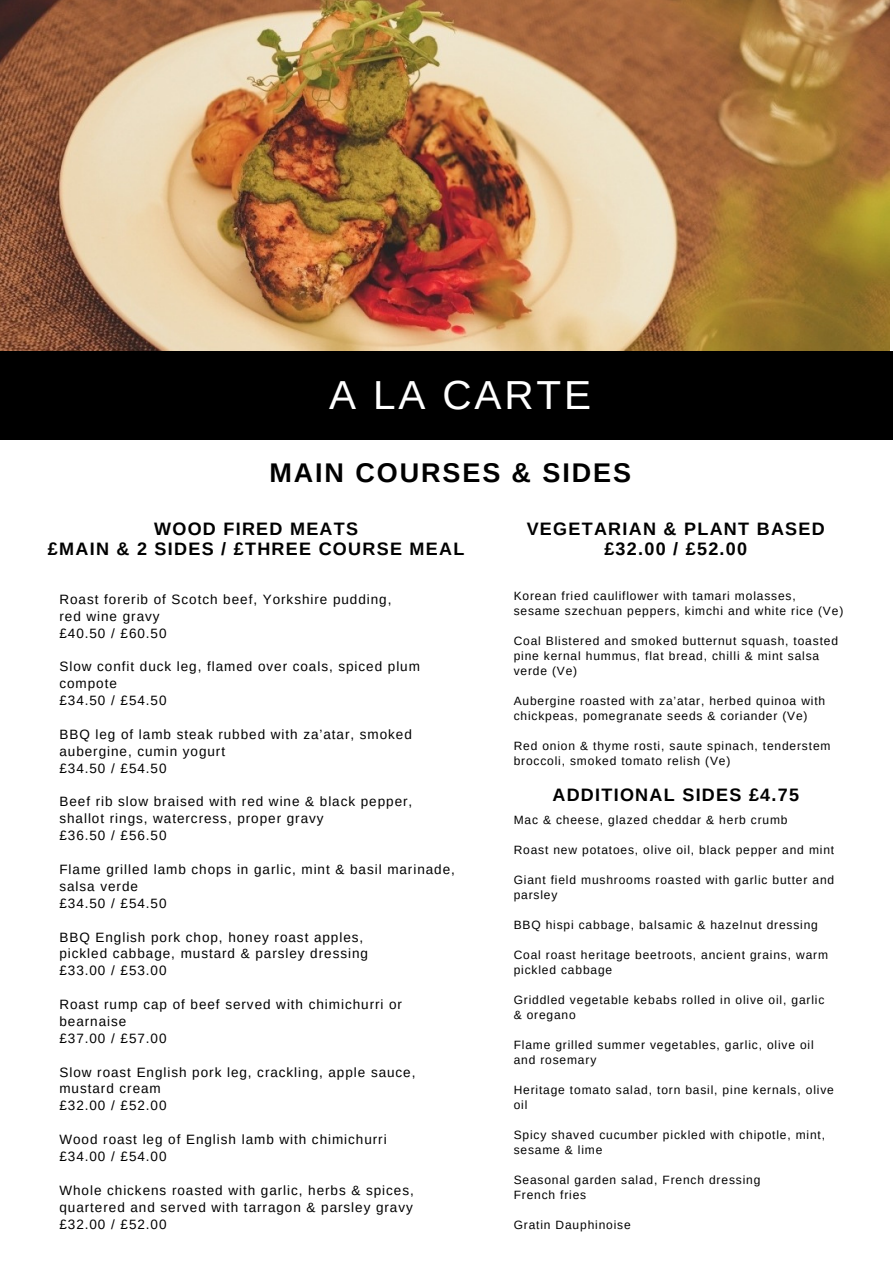
<style>
.page{position:relative;width:893px;height:1264px;background:#fff}
.page>*{position:absolute;margin:0;border:0;box-sizing:border-box;transform-origin:0 0}
.t1{font:40.5px "Arimo";letter-spacing:.07em;color:#fff}
.t2{font:700 27px "Arimo";letter-spacing:.07em;color:#000}
.t3{font:700 18px/20.2px "Arimo";letter-spacing:.07em;color:#000;text-align:center}
.t4{font:13.5px/16.8px "Arimo";letter-spacing:.07em;color:#000}
.t5{font:12px/15px "Arimo";letter-spacing:.07em;color:#000}
</style>
<div class="page">
<img style="left:0;top:0;width:889px;height:351px">
<div style="left:0;top:351px;width:892px;height:89px;background:#000"></div>
<h1 class="t1" style="left:329px;top:373px;width:263px">A LA CARTE</h1>
<h4 class="t2" style="left:269px;top:457px;width:363px">MAIN COURSES &amp; SIDES</h4>
<h2 class="t3" style="left:48px;top:519px;width:418px">WOOD FIRED MEATS<br>£MAIN &amp; 2 SIDES / £THREE COURSE MEAL</h2>
<p class="t4" style="left:59px;top:590px;width:333px">Roast forerib of Scotch beef, Yorkshire pudding, red wine gravy</p>
<h4 class="t4" style="left:59px;top:624px;width:109px">£40.50 / £60.50</h4>
<p class="t4" style="left:59px;top:658px;width:362px">Slow confit duck leg, flamed over coals, spiced plum compote</p>
<h4 class="t4" style="left:59px;top:692px;width:109px">£34.50 / £54.50</h4>
<h4 class="t4" style="left:59px;top:725px;width:354px">BBQ leg of lamb steak rubbed with za’atar, smoked aubergine, cumin yogurt</h4>
<p class="t4" style="left:59px;top:759px;width:109px">£34.50 / £54.50</p>
<h4 class="t4" style="left:59px;top:793px;width:354px">Beef rib slow braised with red wine &amp; black pepper, shallot rings, watercress, proper gravy<br>£36.50 / £56.50</h4>
<p class="t4" style="left:59px;top:860px;width:397px">Flame grilled lamb chops in garlic, mint &amp; basil marinade, salsa verde</p>
<h4 class="t4" style="left:59px;top:894px;width:109px">£34.50 / £54.50</h4>
<p class="t4" style="left:59px;top:928px;width:310px">BBQ English pork chop, honey roast apples, pickled cabbage, mustard &amp; parsley dressing</p>
<h4 class="t4" style="left:59px;top:962px;width:109px">£33.00 / £53.00</h4>
<h4 class="t4" style="left:59px;top:995px;width:344px">Roast rump cap of beef served with chimichurri or</h4>
<h4 class="t4" style="left:59px;top:1012px;width:109px">bearnaise £37.00 / £57.00</h4>
<h4 class="t4" style="left:59px;top:1063px;width:357px">Slow roast English pork leg, crackling, apple sauce, mustard cream</h4>
<p class="t4" style="left:59px;top:1097px;width:109px">£32.00 / £52.00</p>
<h4 class="t4" style="left:59px;top:1130px;width:329px">Wood roast leg of English lamb with chimichurri</h4>
<p class="t4" style="left:59px;top:1147px;width:109px">£34.00 / £54.00</p>
<p class="t4" style="left:59px;top:1181px;width:356px">Whole chickens roasted with garlic, herbs &amp; spices, quartered and served with tarragon &amp; parsley gravy</p>
<p class="t4" style="left:59px;top:1215px;width:109px">£32.00 / £52.00</p>
<p class="t3" style="left:526px;top:519px;width:299px">VEGETARIAN &amp; PLANT BASED £32.00 / £52.00</p>
<h3 class="t5" style="left:513px;top:588px;width:331px">Korean fried cauliflower with tamari molasses, sesame szechuan peppers, kimchi and white rice (Ve)</h3>
<h3 class="t5" style="left:513px;top:633px;width:326px">Coal Blistered and smoked butternut squash, toasted pine kernal hummus, flat bread, chilli &amp; mint salsa verde (Ve)</h3>
<h4 class="t5" style="left:513px;top:693px;width:313px">Aubergine roasted with za’atar, herbed quinoa with chickpeas, pomegranate seeds &amp; coriander (Ve)</h4>
<p class="t5" style="left:513px;top:738px;width:318px">Red onion &amp; thyme rosti, saute spinach, tenderstem broccoli, smoked tomato relish (Ve)</p>
<p class="t3" style="left:552px;top:784px;width:248px">ADDITIONAL SIDES £4.75</p>
<p class="t5" style="left:513px;top:812px;width:275px">Mac &amp; cheese, glazed cheddar &amp; herb crumb</p>
<p class="t5" style="left:513px;top:842px;width:322px">Roast new potatoes, olive oil, black pepper and mint</p>
<p class="t5" style="left:513px;top:872px;width:322px">Giant field mushrooms roasted with garlic butter and parsley</p>
<p class="t5" style="left:513px;top:917px;width:306px">BBQ hispi cabbage, balsamic &amp; hazelnut dressing</p>
<p class="t5" style="left:513px;top:947px;width:316px">Coal roast heritage beetroots, ancient grains, warm pickled cabbage</p>
<p class="t5" style="left:513px;top:992px;width:312px">Griddled vegetable kebabs rolled in olive oil, garlic &amp; oregano</p>
<p class="t5" style="left:513px;top:1037px;width:301px">Flame grilled summer vegetables, garlic, olive oil and rosemary</p>
<p class="t5" style="left:513px;top:1082px;width:321px">Heritage tomato salad, torn basil, pine kernals, olive oil</p>
<p class="t5" style="left:513px;top:1127px;width:313px">Spicy shaved cucumber pickled with chipotle, mint, sesame &amp; lime</p>
<p class="t5" style="left:513px;top:1172px;width:248px">Seasonal garden salad, French dressing</p>
<p class="t5" style="left:513px;top:1187px;width:74px">French fries</p>
<p class="t5" style="left:513px;top:1217px;width:119px">Gratin Dauphinoise</p>
</div>
